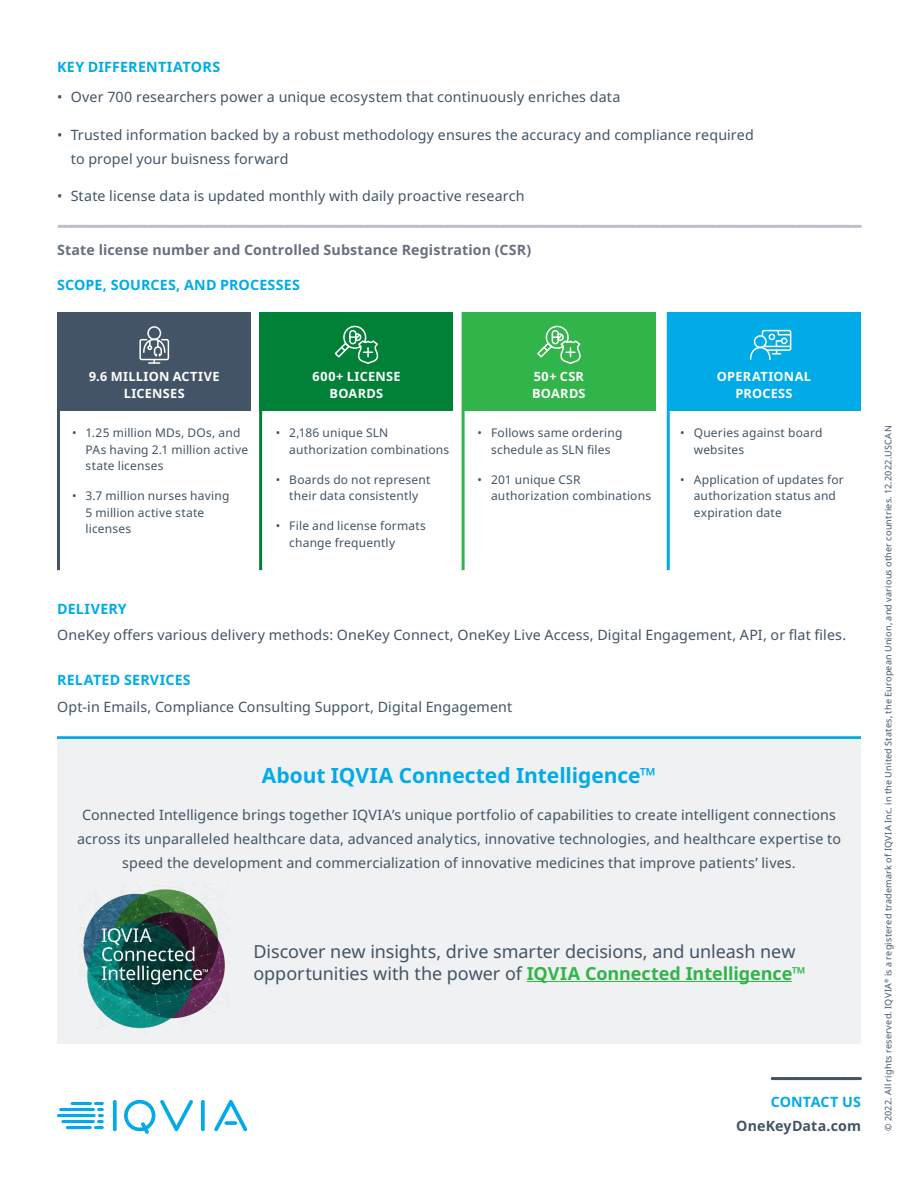
<style>
.page{position:relative;width:918px;height:1188px;background:#fff}
.page>*{position:absolute;margin:0;border:0;box-sizing:border-box;transform-origin:0 0}
.Intro{font:700 21px "Noto Sans";letter-spacing:-.005em;color:#00abe7}
.Descriptor_label{font:18px/21.6px "Noto Sans";letter-spacing:-.005em;color:#425465}
.Body_copy_-_Space{font:14.25px/24px "Noto Sans";letter-spacing:.01em;color:#425465}
.Body_copy_-_Space-2{font:700 14.25px "Noto Sans";letter-spacing:.015em;color:#00abe7}
.Chart_headline{font:700 14.25px "Noto Sans";letter-spacing:.005em;color:#686f7e}
.Contact_body_copy{font:700 14.25px "Noto Sans";letter-spacing:.005em;color:#425465}
.Contact_us{font:700 14.25px "Noto Sans";letter-spacing:.01em;color:#00abe7}
.Subheading_center{font:700 12.75px/17.2px "Noto Sans";letter-spacing:.025em;color:#fff;text-align:center}
.t1{font:12px/16.5px "Noto Sans";letter-spacing:.015em;color:#425465}
.Copyright{font:9px "Noto Sans";letter-spacing:.025em;color:#425465}
.s1{font-weight:700;color:#31b44a}
</style>
<div class="page">
<svg style="left:113px;top:1100px;width:4px;height:31px"></svg>
<svg style="left:201px;top:1100px;width:4px;height:31px"></svg>
<svg style="left:124px;top:1099px;width:69px;height:35px"></svg>
<svg style="left:214px;top:1100px;width:33px;height:31px"></svg>
<hr style="left:66px;top:1126px;width:26px;height:3px;background:#00abe7;border-radius:2px">
<svg style="left:94px;top:1102px;width:10px;height:27px"></svg>
<hr style="left:61px;top:1120px;width:34px;height:3px;background:#00abe7;border-radius:2px">
<hr style="left:57px;top:1114px;width:39px;height:3px;background:#00abe7;border-radius:2px">
<hr style="left:59px;top:1108px;width:36px;height:3px;background:#00abe7;border-radius:2px">
<hr style="left:71px;top:1102px;width:21px;height:3px;background:#00abe7;border-radius:2px">
<div style="left:57px;top:312px;width:194px;height:99px;background:#425465"></div>
<hr style="left:57px;top:312px;width:3px;height:258px;background:#425465">
<svg style="left:772px;top:1077px;width:88px;height:3px"></svg>
<svg style="left:59px;top:225px;width:801px;height:3px;background:#c1c3c9"></svg>
<hr style="left:57px;top:736px;width:804px;height:3px;background:#00abe7">
<div style="left:57px;top:739px;width:804px;height:305px;background:#f0f1f2"></div>
<hr style="left:527px;top:981px;width:265px;height:1px;background:#31b44a">
<img style="left:79px;top:884px;width:146px;height:151px">
<div style="left:259px;top:312px;width:194px;height:99px;background:#018138"></div>
<div style="left:462px;top:312px;width:194px;height:99px;background:#31b44a"></div>
<div style="left:667px;top:312px;width:194px;height:99px;background:#00abe7"></div>
<hr style="left:259px;top:312px;width:3px;height:258px;background:#018138">
<hr style="left:462px;top:312px;width:3px;height:258px;background:#31b44a">
<hr style="left:667px;top:312px;width:3px;height:258px;background:#00abe7">
<svg style="left:139px;top:326px;width:31px;height:38px"></svg>
<svg style="left:334px;top:325px;width:45px;height:40px"></svg>
<svg style="left:537px;top:325px;width:44px;height:40px"></svg>
<svg style="left:749px;top:329px;width:43px;height:31px"></svg>
<p class="Body_copy_-_Space-2" style="left:57px;top:59px;width:165px">KEY DIFFERENTIATORS</p>
<p class="Body_copy_-_Space" style="left:57px;top:86px;width:565px">• Over 700 researchers power a unique ecosystem that continuously enriches data</p>
<p class="Body_copy_-_Space" style="left:71px;top:123px;width:685px;text-indent:-14px">• Trusted information backed by a robust methodology ensures the accuracy and compliance required to propel your buisness forward</p>
<p class="Body_copy_-_Space" style="left:57px;top:185px;width:469px">• State license data is updated monthly with daily proactive research</p>
<p class="Chart_headline" style="left:57px;top:242px;width:476px">State license number and Controlled Substance Registration (CSR)</p>
<p class="Body_copy_-_Space-2" style="left:57px;top:277px;width:245px">SCOPE, SOURCES, AND PROCESSES</p>
<p class="Subheading_center" style="left:89px;top:368px;width:132px">9.6 MILLION ACTIVE</p>
<p class="Subheading_center" style="left:124px;top:385px;width:63px">LICENSES</p>
<p class="t1" style="left:86px;top:425px;width:164px;text-indent:-14px">• 1.25 million MDs, DOs, and<br>PAs having 2.1 million active state licenses</p>
<p class="t1" style="left:86px;top:488px;width:145px;text-indent:-14px">• 3.7 million nurses having<br>5 million active state licenses</p>
<p class="Body_copy_-_Space-2" style="left:57px;top:601px;width:71px">DELIVERY</p>
<p class="Subheading_center" style="left:312px;top:368px;width:90px">600+ LICENSE</p>
<p class="Subheading_center" style="left:330px;top:385px;width:55px">BOARDS</p>
<p class="t1" style="left:289px;top:425px;width:162px;text-indent:-14px">• 2,186 unique SLN authorization combinations</p>
<p class="t1" style="left:276px;top:472px;width:156px;text-align:center">• Boards do not represent their data consistently</p>
<p class="t1" style="left:289px;top:518px;width:138px;text-indent:-14px">• File and license formats change frequently</p>
<p class="Subheading_center" style="left:534px;top:368px;width:52px">50+ CSR</p>
<p class="Subheading_center" style="left:532px;top:385px;width:55px">BOARDS</p>
<p class="t1" style="left:478px;top:425px;width:146px;text-align:center">• Follows same ordering schedule as SLN files</p>
<p class="t1" style="left:491px;top:472px;width:162px;text-indent:-14px">• 201 unique CSR authorization combinations</p>
<p class="Subheading_center" style="left:717px;top:368px;width:96px">OPERATIONAL<br>PROCESS</p>
<p class="t1" style="left:694px;top:425px;width:130px;text-indent:-14px">• Queries against board websites</p>
<p class="t1" style="left:694px;top:472px;width:152px;text-indent:-14px">• Application of updates for authorization status and expiration date</p>
<p class="Body_copy_-_Space" style="left:57px;top:623px;width:790px">OneKey offers various delivery methods: OneKey Connect, OneKey Live Access, Digital Engagement, API, or flat files.</p>
<p class="Body_copy_-_Space-2" style="left:57px;top:672px;width:135px">RELATED SERVICES</p>
<p class="Body_copy_-_Space" style="left:57px;top:695px;width:456px">Opt-in Emails, Compliance Consulting Support, Digital Engagement</p>
<p class="Intro" style="left:262px;top:763px;width:396px">About IQVIA Connected Intelligence™</p>
<p class="Body_copy_-_Space" style="left:77px;top:804px;width:765px;text-align:center">Connected Intelligence brings together IQVIA’s unique portfolio of capabilities to create intelligent connections across its unparalleled healthcare data, advanced analytics, innovative technologies, and healthcare expertise to speed the development and commercialization of innovative medicines that improve patients’ lives.</p>
<p class="Descriptor_label" style="left:254px;top:941px;width:554px">Discover new insights, drive smarter decisions, and unleash new opportunities with the power of <span class="s1">IQVIA Connected Intelligence™</span></p>
<p class="Contact_us" style="left:771px;top:1094px;width:92px">CONTACT US</p>
<p class="Contact_body_copy" style="left:736px;top:1118px;width:126px">OneKeyData.com</p>
<p class="Copyright" style="left:883px;top:1131px;width:707px;rotate:-90deg">© 2022. All rights reserved. IQVIA<sup>®</sup> is a registered trademark of IQVIA Inc. in the United States, the European Union, and various other countries. 12.2022.USCAN</p>
</div>
